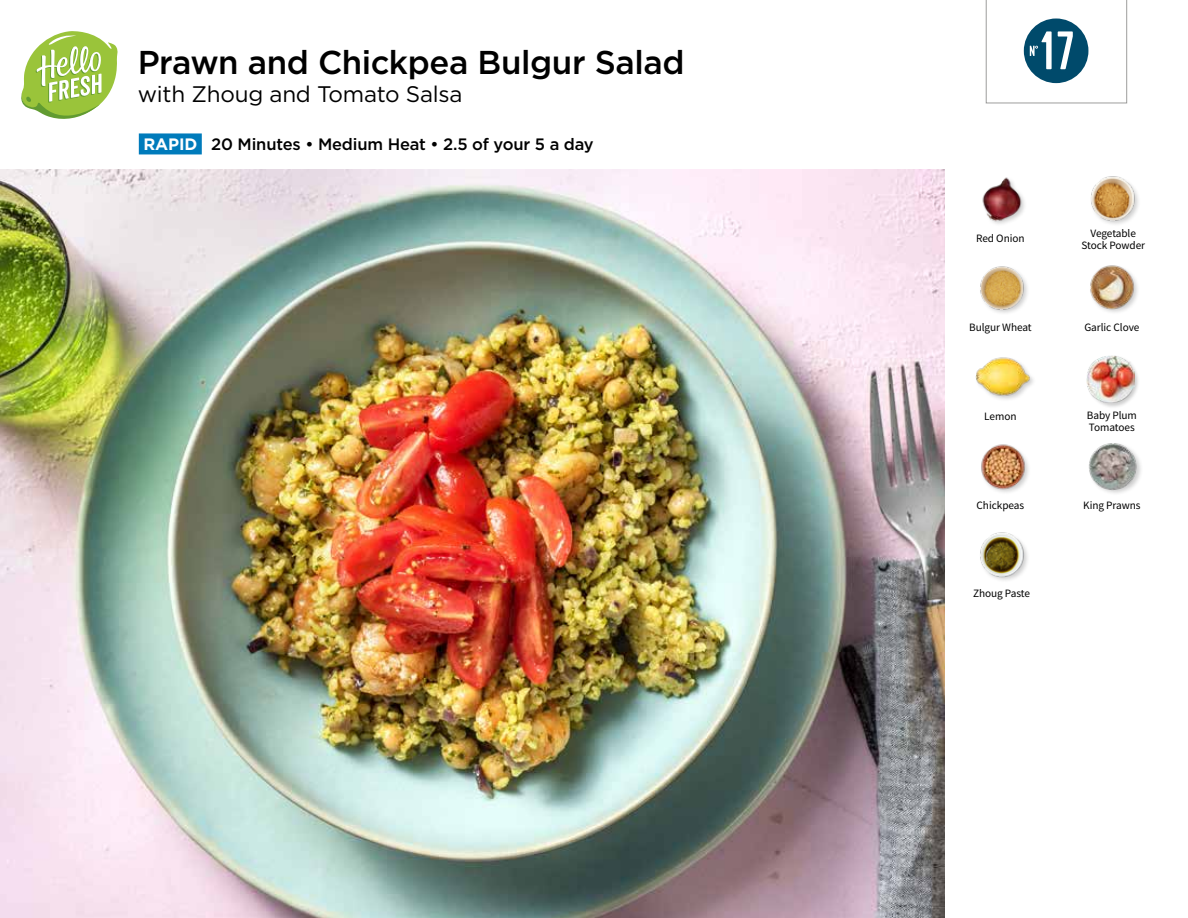
<style>
.page{position:relative;width:1188px;height:918px;background:#fff}
.page>*{position:absolute;margin:0;border:0;box-sizing:border-box;transform-origin:0 0}
.t1{font:54px "Kapra";color:#fff}
.t2{font:500 33px "Gotham";letter-spacing:-.015em;color:#000}
.t3{font:22.5px "Gotham";letter-spacing:-.01em;color:#000}
.t4{font:500 16.5px "Gotham";letter-spacing:-.01em;color:#000}
.t5{font:11.25px/12px "Source Sans Pro";letter-spacing:-.005em;color:#000}
.s1{font-weight:700;color:#fff}
</style>
<div class="page">
<div style="left:139px;top:133px;width:63px;height:21px;background:#007bbb"></div>
<svg style="left:21px;top:31px;width:97px;height:88px"></svg>
<img style="left:0;top:170px;width:945px;height:748px">
<img style="left:980px;top:532px;width:48px;height:49px">
<img style="left:1089px;top:443px;width:52px;height:50px">
<img style="left:981px;top:444px;width:48px;height:49px">
<img style="left:975px;top:357px;width:57px;height:43px">
<div style="left:1086px;top:355px;width:54px;height:54px;background:#000;opacity:.2"></div>
<img style="left:1086px;top:355px;width:48px;height:48px">
<img style="left:1090px;top:265px;width:48px;height:48px">
<img style="left:980px;top:266px;width:48px;height:47px">
<img style="left:982px;top:177px;width:43px;height:47px">
<img style="left:1091px;top:176px;width:48px;height:48px">
<svg style="left:986px;top:0;width:141px;height:104px"></svg>
<h2 class="t2" style="left:138px;top:41px;width:548px">Prawn and Chickpea Bulgur Salad</h2>
<h3 class="t3" style="left:138px;top:82px;width:326px">with Zhoug and Tomato Salsa</h3>
<h3 class="t4" style="left:144px;top:133px;width:452px"><span class="s1">RAPID</span> 20 Minutes • Medium Heat • 2.5 of your 5 a day</h3>
<h1 class="t1" style="left:1041px;top:19px;width:35px">17</h1>
<p class="t5" style="left:976px;top:232px;width:50px">Red Onion</p>
<p class="t5" style="left:1081px;top:227px;width:65px;text-align:center">Vegetable<br>Stock Powder</p>
<p class="t5" style="left:969px;top:321px;width:64px">Bulgur Wheat</p>
<p class="t5" style="left:1084px;top:321px;width:57px">Garlic Clove</p>
<p class="t5" style="left:984px;top:410px;width:34px">Lemon</p>
<p class="t5" style="left:1087px;top:410px;width:52px">Baby Plum<br>Tomatoes</p>
<p class="t5" style="left:977px;top:499px;width:49px">Chickpeas</p>
<p class="t5" style="left:1083px;top:499px;width:59px">King Prawns</p>
<p class="t5" style="left:973px;top:588px;width:58px">Zhoug Paste</p>
</div>
